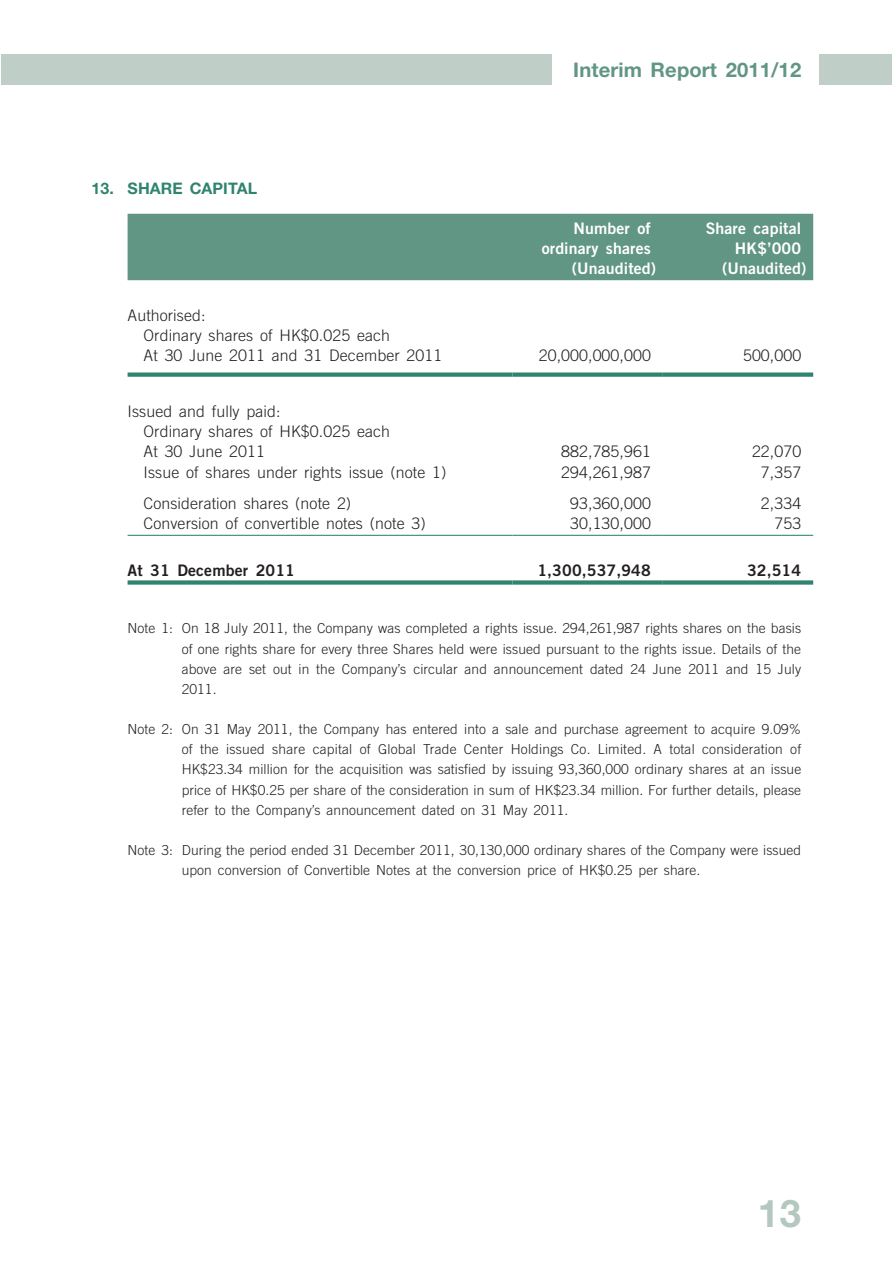
<style>
.page{position:relative;width:893px;height:1263px;background:#fff}
.page>*{position:absolute;margin:0;border:0;box-sizing:border-box;transform-origin:0 0}
.t1{font:700 38.25px "Helvetica Neue LT Std";color:#b5c8bf}
.t2{font:700 20.1px "Helvetica Neue LT Std";letter-spacing:.005em;color:#619684}
.t3{font:300 15.9px/20.1px "Trade Gothic LT Std";letter-spacing:.005em;color:#231f20}
.t4{font:15.9px/20.1px "Trade Gothic LT Std Bd 2";letter-spacing:.01em;color:#fff;text-align:right}
.t5{font:15.9px "Trade Gothic LT Std Bd 2";letter-spacing:.01em;color:#231f20}
.t6{font:700 15.9px "Helvetica Neue LT Std";letter-spacing:.005em;color:#2f846e}
.t7{font:300 13.8px/20.1px "Trade Gothic LT Std";letter-spacing:.005em;color:#231f20;text-align:justify}
</style>
<div class="page">
<div style="left:819px;top:54px;width:72px;height:30px;background:#bfcec7"></div>
<div style="left:1px;top:54px;width:551px;height:30px;background:#bfcec7"></div>
<div style="left:128px;top:214px;width:685px;height:66px;background:#619684"></div>
<svg style="left:128px;top:373px;width:384px;height:4px;background:#3c8b77"></svg>
<svg style="left:512px;top:373px;width:151px;height:4px"></svg>
<svg style="left:663px;top:373px;width:150px;height:4px"></svg>
<hr style="left:128px;top:535px;width:384px;height:1px;background:#2f846e">
<hr style="left:512px;top:535px;width:151px;height:1px;background:#2f846e">
<hr style="left:663px;top:535px;width:150px;height:1px;background:#2f846e">
<div style="left:128px;top:580px;width:384px;height:5px;background:#2f846e"></div>
<div style="left:512px;top:580px;width:151px;height:5px;background:#2f846e"></div>
<div style="left:663px;top:580px;width:150px;height:5px;background:#2f846e"></div>
<p class="t6" style="left:91px;top:182px;width:167px">13. SHARE CAPITAL</p>
<p class="t3" style="left:144px;top:306px;width:300px;text-indent:-16px">Authorised:<br>Ordinary shares of HK$0.025 each<br>At 30 June 2011 and 31 December 2011</p>
<p class="t3" style="left:144px;top:403px;width:248px;text-indent:-16px">Issued and fully paid:<br>Ordinary shares of HK$0.025 each<br>At 30 June 2011</p>
<h2 class="t2" style="left:573px;top:63px;width:229px">Interim Report 2011/12</h2>
<p class="t4" style="left:542px;top:220px;width:110px">Number of ordinary shares</p>
<p class="t4" style="left:706px;top:220px;width:97px">Share capital<br>HK$’000</p>
<p class="t4" style="left:572px;top:260px;width:86px">(Unaudited)</p>
<p class="t4" style="left:722px;top:260px;width:86px">(Unaudited)</p>
<p class="t3" style="left:539px;top:347px;width:113px">20,000,000,000</p>
<p class="t3" style="left:743px;top:347px;width:60px">500,000</p>
<p class="t3" style="left:561px;top:443px;width:91px">882,785,961</p>
<p class="t3" style="left:752px;top:443px;width:51px">22,070</p>
<p class="t3" style="left:144px;top:463px;width:304px">Issue of shares under rights issue (note 1)</p>
<p class="t3" style="left:561px;top:463px;width:91px">294,261,987</p>
<p class="t3" style="left:761px;top:463px;width:42px">7,357</p>
<p class="t3" style="left:144px;top:495px;width:209px">Consideration shares (note 2)</p>
<p class="t3" style="left:570px;top:495px;width:82px">93,360,000</p>
<p class="t3" style="left:761px;top:495px;width:42px">2,334</p>
<p class="t3" style="left:144px;top:515px;width:284px">Conversion of convertible notes (note 3)</p>
<p class="t3" style="left:570px;top:515px;width:82px">30,130,000</p>
<p class="t3" style="left:774px;top:515px;width:28px">753</p>
<p class="t5" style="left:128px;top:565px;width:169px">At 31 December 2011</p>
<p class="t5" style="left:537px;top:565px;width:115px">1,300,537,948</p>
<p class="t5" style="left:747px;top:565px;width:56px">32,514</p>
<p class="t7" style="left:182px;top:620px;width:621px;text-indent:-54px">Note 1: On 18 July 2011, the Company was completed a rights issue. 294,261,987 rights shares on the basis of one rights share for every three Shares held were issued pursuant to the rights issue. Details of the above are set out in the Company’s circular and announcement dated 24 June 2011 and 15 July 2011.</p>
<p class="t7" style="left:182px;top:721px;width:621px;text-indent:-54px">Note 2: On 31 May 2011, the Company has entered into a sale and purchase agreement to acquire 9.09% of the issued share capital of Global Trade Center Holdings Co. Limited. A total consideration of HK$23.34 million for the acquisition was satisfied by issuing 93,360,000 ordinary shares at an issue price of HK$0.25 per share of the consideration in sum of HK$23.34 million. For further details, please refer to the Company’s announcement dated on 31 May 2011.</p>
<p class="t7" style="left:182px;top:842px;width:621px;text-indent:-54px">Note 3: During the period ended 31 December 2011, 30,130,000 ordinary shares of the Company were issued upon conversion of Convertible Notes at the conversion price of HK$0.25 per share.</p>
<h1 class="t1" style="left:758px;top:1199px;width:45px">13</h1>
</div>
